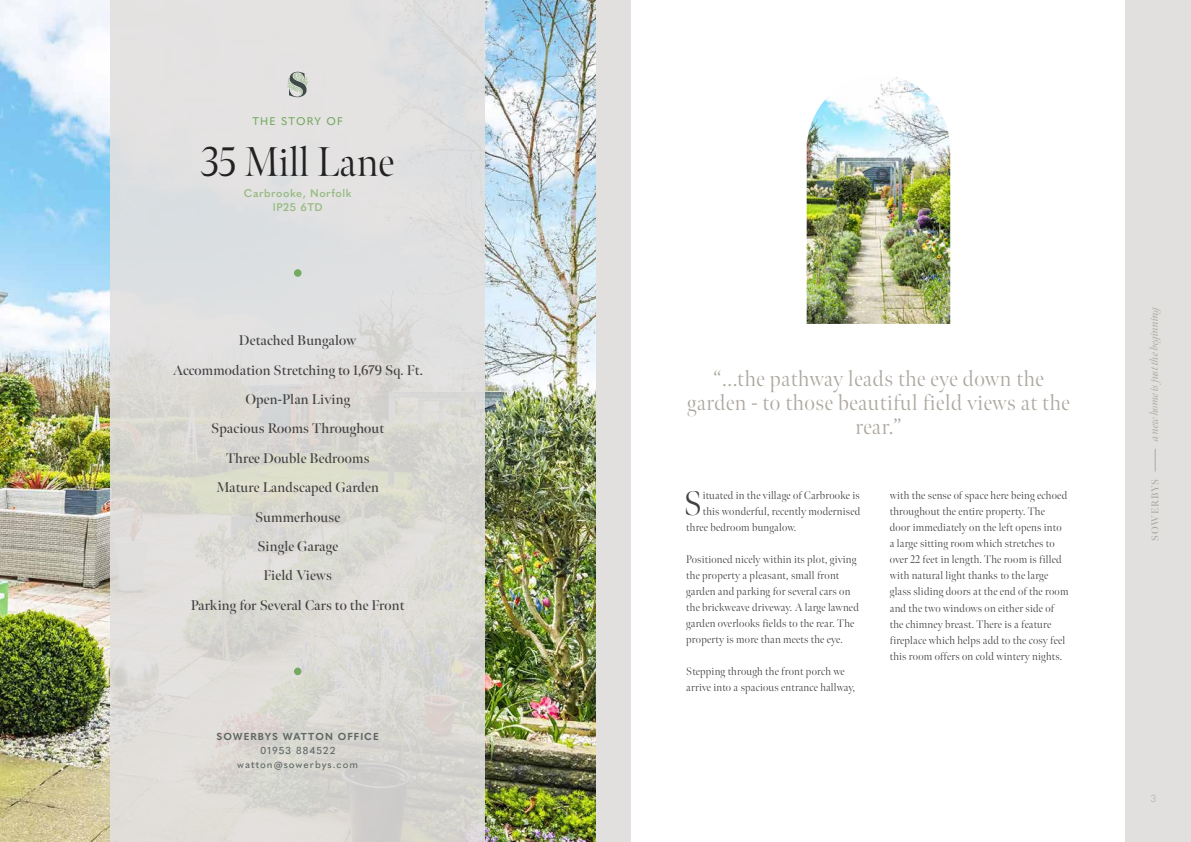
<style>
.page{position:relative;width:1191px;height:842px;background:#fff}
.page>*{position:absolute;margin:0;border:0;box-sizing:border-box;transform-origin:0 0}
.t1{font:300 41.5px "Meno Banner";letter-spacing:-.01em;color:#222223}
.t2{font:300 34px "Meno Banner";color:#434141}
.t3{font:300 22px/24px "Meno Banner";letter-spacing:.025em;color:#ada8a0;text-align:center}
.t4{font:600 14px/29.3px "Meno Banner";letter-spacing:.01em;color:#434141;text-align:center}
.t5{font:300 11px/16px "Meno Banner";letter-spacing:.02em;color:#434141}
.t6{font:italic 11px "Meno Banner";letter-spacing:-.01em;color:#ada8a0}
.t7{font:600 11px/14px "Quasimoda";letter-spacing:.05em;color:#96ba81;text-align:center}
.t8{font:500 11px "Quasimoda";letter-spacing:.1em;color:#76aa62}
.t9{font:500 10px/14px "Quasimoda";letter-spacing:.1em;color:#5e6662;text-align:center}
.t10{font:700 10px "Quasimoda";letter-spacing:.1em;color:#5e6662}
.t11{font:600 10px "Meno Banner";letter-spacing:.08em;color:#ada8a0}
.t12{font:300 10px "Quasimoda";color:#ada8a0}
</style>
<div class="page">
<div style="left:595px;top:0;width:596px;height:842px;background:#e2e0df"></div>
<svg style="left:1155px;top:449px;width:1px;height:22px"></svg>
<img style="left:0;top:0;width:595px;height:842px">
<div style="left:111px;top:0;width:374px;height:842px;background:linear-gradient(to bottom,#e2e2e3,#d9d7d0)"></div>
<div style="left:294px;top:269px;width:7px;height:8px;background:#76aa62;border-radius:50%"></div>
<div style="left:294px;top:668px;width:7px;height:7px;background:#76aa62;border-radius:50%"></div>
<svg style="left:287px;top:72px;width:21px;height:25px"></svg>
<div style="left:631px;top:0;width:494px;height:842px;background:#fff"></div>
<img style="left:806px;top:77px;width:144px;height:247px">
<p class="t8" style="left:252px;top:113px;width:92px">THE STORY OF</p>
<h1 class="t1" style="left:201px;top:137px;width:194px">35 Mill Lane</h1>
<p class="t7" style="left:244px;top:186px;width:109px">Carbrooke, Norfolk<br>IP25 6TD</p>
<p class="t4" style="left:173px;top:326px;width:252px">Detached Bungalow<br>Accommodation Stretching to 1,679 Sq. Ft.<br>Open-Plan Living<br>Spacious Rooms Throughout<br>Three Double Bedrooms<br>Mature Landscaped Garden<br>Summerhouse<br>Single Garage<br>Field Views<br>Parking for Several Cars to the Front</p>
<p class="t10" style="left:217px;top:728px;width:164px">SOWERBYS WATTON OFFICE</p>
<p class="t9" style="left:237px;top:742px;width:122px">01953 884522 watton@sowerbys.com</p>
<h3 class="t3" style="left:687px;top:367px;width:384px">“...the pathway leads the eye down the garden - to those beautiful field views at the rear.”</h3>
<h2 class="t2" style="left:684px;top:483px;width:20px">S</h2>
<p class="t5" style="left:703px;top:488px;width:158px">ituated in the village of Carbrooke is</p>
<p class="t5" style="left:703px;top:504px;width:159px">this wonderful, recently modernised</p>
<p class="t5" style="left:686px;top:520px;width:112px">three bedroom bungalow.</p>
<p class="t5" style="left:686px;top:552px;width:174px">Positioned nicely within its plot, giving the property a pleasant, small front garden and parking for several cars on the brickweave driveway. A large lawned garden overlooks fields to the rear. The property is more than meets the eye.</p>
<p class="t5" style="left:686px;top:664px;width:170px">Stepping through the front porch we arrive into a spacious entrance hallway,</p>
<p class="t5" style="left:889px;top:488px;width:180px">with the sense of space here being echoed throughout the entire property. The<br>door immediately on the left opens into a large sitting room which stretches to over 22 feet in length. The room is filled with natural light thanks to the large glass sliding doors at the end of the room and the two windows on either side of the chimney breast. There is a feature fireplace which helps add to the cosy feel this room offers on cold wintery nights.</p>
<p class="t6" style="left:1147px;top:441px;width:138px;rotate:-90deg">a new home is just the beginning</p>
<p class="t11" style="left:1149px;top:541px;width:63px;rotate:-90deg">SOWERBYS</p>
<p class="t12" style="left:1150px;top:791px;width:7px">3</p>
</div>
